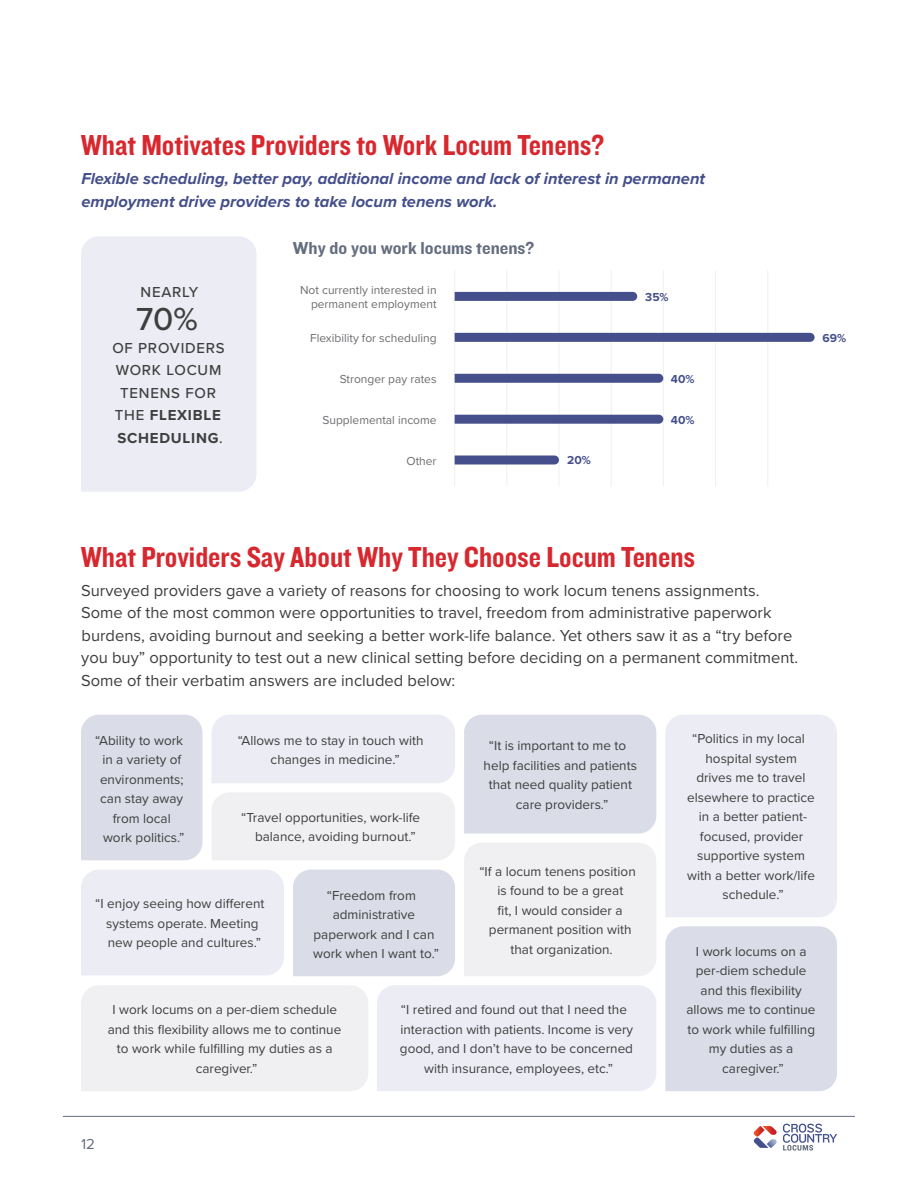
<style>
.page{position:relative;width:918px;height:1188px;background:#fff}
.page>*{position:absolute;margin:0;border:0;box-sizing:border-box;transform-origin:0 0}
.Body_Spacing{font:500 33px "Proxima Nova";color:#3e3e3f}
.Header_2_Spacing{font:30px "Knockout HTF50 Welterweight";color:#d7282f}
.Body_Spacing-2{font:18px "Knockout HTF51 Middleweight";color:#656e7e}
.Body_Spacing-3{font:16.5px/22.5px "Proxima Nova";color:#3e3e3f}
.header_4{font:italic 700 16.5px/22.5px "Proxima Nova";color:#444f8b}
.Body_Spacing-4{font:500 15px/22.5px "Proxima Nova";letter-spacing:.05em;color:#3e3e3f;text-align:center}
.t1{font:15px "Proxima Nova";color:#656e7e}
.Body_Spacing-5{font:13.5px/19.5px "Proxima Nova";color:#3e3e3f;text-align:center}
.Body_Spacing-6{font:12px/13.5px "Proxima Nova";color:#6c6d70;text-align:right}
.Body_Spacing-7{font:700 12px "Proxima Nova";color:#444f8b}
.s1{font-weight:700}
</style>
<div class="page">
<hr style="left:715px;top:270px;width:1px;height:216px;background:#f0f0f2">
<hr style="left:611px;top:270px;width:1px;height:216px;background:#f0f0f2">
<hr style="left:767px;top:270px;width:1px;height:216px;background:#f0f0f2">
<hr style="left:559px;top:270px;width:1px;height:216px;background:#f0f0f2">
<hr style="left:663px;top:270px;width:1px;height:216px;background:#f0f0f2">
<hr style="left:506px;top:270px;width:1px;height:216px;background:#f0f0f2">
<hr style="left:454px;top:270px;width:1px;height:216px;background:#f0f0f2">
<svg style="left:455px;top:456px;width:104px;height:9px"></svg>
<svg style="left:455px;top:292px;width:182px;height:9px;background:#46518c"></svg>
<svg style="left:455px;top:333px;width:360px;height:9px;background:#47528d"></svg>
<svg style="left:455px;top:374px;width:208px;height:9px;background:#49538e"></svg>
<svg style="left:455px;top:415px;width:208px;height:9px;background:#4a558f"></svg>
<div style="left:81px;top:236px;width:175px;height:256px;background:#ecedf4"></div>
<div style="left:81px;top:715px;width:121px;height:145px;background:#dadce8"></div>
<div style="left:293px;top:870px;width:162px;height:106px;background:#dadce8"></div>
<div style="left:212px;top:792px;width:243px;height:68px;background:#f0f0f2"></div>
<div style="left:212px;top:715px;width:243px;height:68px;background:#ecedf4"></div>
<div style="left:665px;top:715px;width:172px;height:202px;background:#ecedf4"></div>
<div style="left:377px;top:985px;width:279px;height:106px;background:#ecedf4"></div>
<div style="left:81px;top:870px;width:203px;height:105px;background:#ecedf4"></div>
<div style="left:665px;top:926px;width:172px;height:165px;background:#dadce8"></div>
<div style="left:464px;top:715px;width:192px;height:119px;background:#dadce8"></div>
<div style="left:81px;top:985px;width:287px;height:106px;background:#f0f0f2"></div>
<div style="left:464px;top:843px;width:192px;height:133px;background:#f0f0f2"></div>
<hr style="left:63px;top:1116px;width:792px;height:1px;background:#656e7e">
<svg style="left:754px;top:1126px;width:23px;height:22px"></svg>
<svg style="left:783px;top:1124px;width:54px;height:27px"></svg>
<p class="Header_2_Spacing" style="left:81px;top:129px;width:525px">What Motivates Providers to Work Locum Tenens?</p>
<p class="header_4" style="left:81px;top:167px;width:625px">Flexible scheduling, better pay, additional income and lack of interest in permanent employment drive providers to take locum tenens work.</p>
<p class="Body_Spacing-2" style="left:293px;top:238px;width:243px">Why do you work locums tenens?</p>
<p class="Body_Spacing-4" style="left:141px;top:280px;width:59px">NEARLY</p>
<p class="Body_Spacing" style="left:136px;top:295px;width:63px">70%</p>
<p class="Body_Spacing-4" style="left:112px;top:336px;width:114px">OF PROVIDERS<br>WORK LOCUM<br>TENENS FOR<br>THE <span class="s1">FLEXIBLE<br>SCHEDULING</span>.</p>
<p class="Body_Spacing-6" style="left:300px;top:283px;width:138px">Not currently interested in permanent employment</p>
<p class="Body_Spacing-7" style="left:645px;top:288px;width:25px">35%</p>
<p class="Body_Spacing-6" style="left:310px;top:331px;width:128px">Flexibility for scheduling</p>
<p class="Body_Spacing-7" style="left:822px;top:329px;width:25px">69%</p>
<p class="Body_Spacing-6" style="left:340px;top:372px;width:98px">Stronger pay rates</p>
<p class="Body_Spacing-7" style="left:671px;top:370px;width:25px">40%</p>
<p class="Body_Spacing-6" style="left:322px;top:413px;width:116px">Supplemental income</p>
<p class="Body_Spacing-7" style="left:671px;top:411px;width:25px">40%</p>
<p class="Body_Spacing-6" style="left:407px;top:454px;width:32px">Other</p>
<p class="Body_Spacing-7" style="left:567px;top:452px;width:25px">20%</p>
<p class="Header_2_Spacing" style="left:81px;top:541px;width:616px">What Providers Say About Why They Choose Locum Tenens</p>
<p class="Body_Spacing-3" style="left:81px;top:579px;width:719px">Surveyed providers gave a variety of reasons for choosing to work locum tenens assignments.<br>Some of the most common were opportunities to travel, freedom from administrative paperwork burdens, avoiding burnout and seeking a better work-life balance. Yet others saw it as a “try before you buy” opportunity to test out a new clinical setting before deciding on a permanent commitment.<br>Some of their verbatim answers are included below:</p>
<p class="Body_Spacing-5" style="left:271px;top:730px;width:154px;text-align:left;text-indent:-33px">“Allows me to stay in touch with changes in medicine.”</p>
<p class="Body_Spacing-5" style="left:687px;top:728px;width:129px">“Politics in my local hospital system drives me to travel elsewhere to practice in a better patient&shy;focused, provider supportive system with a better work/life schedule.”</p>
<p class="Body_Spacing-5" style="left:95px;top:730px;width:91px">“Ability to work in a variety of environments; can stay away from local work politics.”</p>
<p class="Body_Spacing-5" style="left:484px;top:735px;width:155px">“It is important to me to help facilities and patients that need quality patient care providers.”</p>
<p class="Body_Spacing-5" style="left:255px;top:807px;width:167px;text-align:left;text-indent:-14px">“Travel opportunities, work-life balance, avoiding burnout.”</p>
<p class="Body_Spacing-5" style="left:479px;top:861px;width:158px">“If a locum tenens position is found to be a great<br>fit, I would consider a permanent position with that organization.</p>
<p class="Body_Spacing-5" style="left:327px;top:885px;width:91px">“Freedom from</p>
<p class="Body_Spacing-5" style="left:333px;top:904px;width:84px">administrative</p>
<p class="Body_Spacing-5" style="left:314px;top:924px;width:122px">paperwork and I can</p>
<p class="Body_Spacing-5" style="left:313px;top:943px;width:127px">work when I want to.”</p>
<p class="Body_Spacing-5" style="left:106px;top:894px;width:160px;text-align:left;text-indent:-11px">“I enjoy seeing how different systems operate. Meeting new people and cultures.”</p>
<p class="Body_Spacing-5" style="left:686px;top:941px;width:131px">I work locums on a per-diem schedule and this flexibility allows me to continue to work while fulfilling my duties as a caregiver.”</p>
<p class="Body_Spacing-5" style="left:400px;top:999px;width:235px">“I retired and found out that I need the interaction with patients. Income is very good, and I don’t have to be concerned with insurance, employees, etc.”</p>
<p class="Body_Spacing-5" style="left:108px;top:999px;width:235px">I work locums on a per-diem schedule and this flexibility allows me to continue to work while fulfilling my duties as a caregiver.”</p>
<p class="t1" style="left:81px;top:1132px;width:15px">12</p>
</div>
